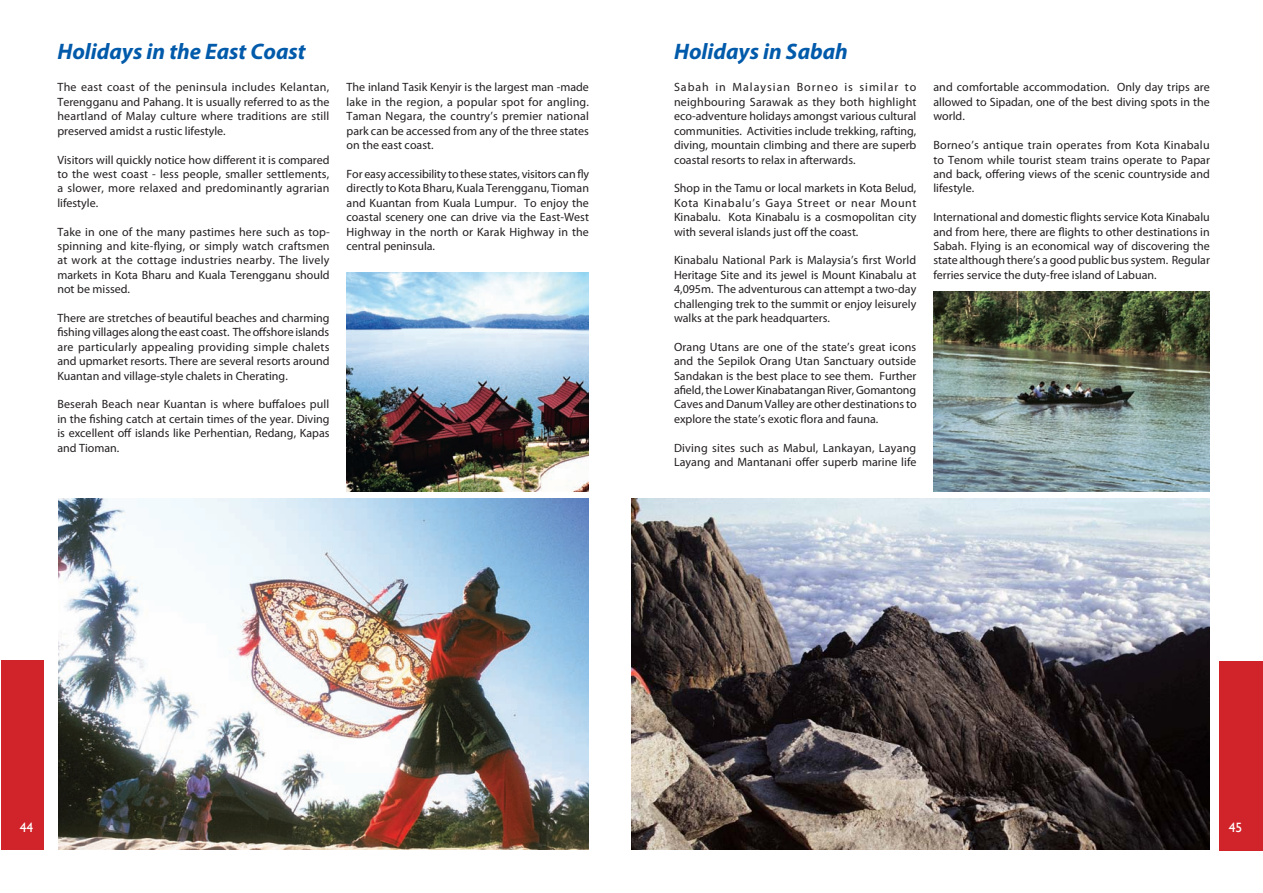
<style>
.page{position:relative;width:1263px;height:893px;background:#fff}
.page>*{position:absolute;margin:0;border:0;box-sizing:border-box;transform-origin:0 0}
.t1{font:italic 700 22.5px "Myriad Pro";color:#015aaa}
.t2{font:13.5px "Gill Sans";color:#fff}
.Body_text{font:12px/14.4px "Myriad Pro";color:#231f20;text-align:justify}
</style>
<div class="page">
<div style="left:1px;top:660px;width:43px;height:190px;background:#d1232a"></div>
<div style="left:1219px;top:661px;width:44px;height:189px;background:#d1232a"></div>
<img style="left:933px;top:292px;width:277px;height:199px">
<img style="left:347px;top:272px;width:242px;height:219px">
<img style="left:58px;top:499px;width:531px;height:350px">
<img style="left:631px;top:499px;width:579px;height:350px">
<p class="t1" style="left:57px;top:37px;width:250px">Holidays in the East Coast</p>
<p class="Body_text" style="left:57px;top:80px;width:274px">The east coast of the peninsula includes Kelantan, Terengganu and Pahang. It is usually referred to as the heartland of Malay culture where traditions are still preserved amidst a rustic lifestyle.</p>
<p class="Body_text" style="left:57px;top:152px;width:274px">Visitors will quickly notice how different it is compared to the west coast - less people, smaller settlements, a slower, more relaxed and predominantly agrarian lifestyle.</p>
<p class="Body_text" style="left:57px;top:224px;width:274px">Take in one of the many pastimes here such as top&shy;spinning and kite-flying, or simply watch craftsmen at work at the cottage industries nearby. The lively markets in Kota Bharu and Kuala Terengganu should not be missed.</p>
<p class="Body_text" style="left:57px;top:310px;width:274px">There are stretches of beautiful beaches and charming fishing villages along the east coast. The offshore islands are particularly appealing providing simple chalets and upmarket resorts. There are several resorts around Kuantan and village-style chalets in Cherating.</p>
<p class="Body_text" style="left:57px;top:397px;width:274px">Beserah Beach near Kuantan is where buffaloes pull in the fishing catch at certain times of the year. Diving is excellent off islands like Perhentian, Redang, Kapas and Tioman.</p>
<p class="Body_text" style="left:347px;top:80px;width:244px">The inland Tasik Kenyir is the largest man -made lake in the region, a popular spot for angling.<br>Taman Negara, the country’s premier national park can be accessed from any of the three states on the east coast.</p>
<p class="Body_text" style="left:347px;top:166px;width:244px">For easy accessibility to these states, visitors can fly directly to Kota Bharu, Kuala Terengganu, Tioman and Kuantan from Kuala Lumpur. To enjoy the coastal scenery one can drive via the East-West Highway in the north or Karak Highway in the central peninsula.</p>
<p class="t1" style="left:674px;top:37px;width:175px">Holidays in Sabah</p>
<p class="Body_text" style="left:674px;top:80px;width:244px">Sabah in Malaysian Borneo is similar to neighbouring Sarawak as they both highlight eco-adventure holidays amongst various cultural communities. Activities include trekking, rafting, diving, mountain climbing and there are superb coastal resorts to relax in afterwards.</p>
<p class="Body_text" style="left:674px;top:181px;width:244px">Shop in the Tamu or local markets in Kota Belud, Kota Kinabalu’s Gaya Street or near Mount Kinabalu. Kota Kinabalu is a cosmopolitan city with several islands just off the coast.</p>
<p class="Body_text" style="left:674px;top:253px;width:244px">Kinabalu National Park is Malaysia’s first World Heritage Site and its jewel is Mount Kinabalu at 4,095m. The adventurous can attempt a two-day challenging trek to the summit or enjoy leisurely walks at the park headquarters.</p>
<p class="Body_text" style="left:674px;top:339px;width:244px">Orang Utans are one of the state’s great icons and the Sepilok Orang Utan Sanctuary outside Sandakan is the best place to see them. Further afield, the Lower Kinabatangan River, Gomantong Caves and Danum Valley are other destinations to explore the state’s exotic flora and fauna.</p>
<p class="Body_text" style="left:674px;top:440px;width:244px">Diving sites such as Mabul, Lankayan, Layang<br>Layang and Mantanani offer superb marine life</p>
<p class="Body_text" style="left:933px;top:80px;width:278px">and comfortable accommodation. Only day trips are allowed to Sipadan, one of the best diving spots in the world.</p>
<p class="Body_text" style="left:933px;top:138px;width:278px">Borneo’s antique train operates from Kota Kinabalu to Tenom while tourist steam trains operate to Papar and back, offering views of the scenic countryside and lifestyle.</p>
<p class="Body_text" style="left:933px;top:210px;width:278px">International and domestic flights service Kota Kinabalu and from here, there are flights to other destinations in Sabah. Flying is an economical way of discovering the state although there’s a good public bus system. Regular ferries service the duty-free island of Labuan.</p>
<p class="t2" style="left:20px;top:820px;width:15px">44</p>
<p class="t2" style="left:1229px;top:820px;width:15px">45</p>
</div>
